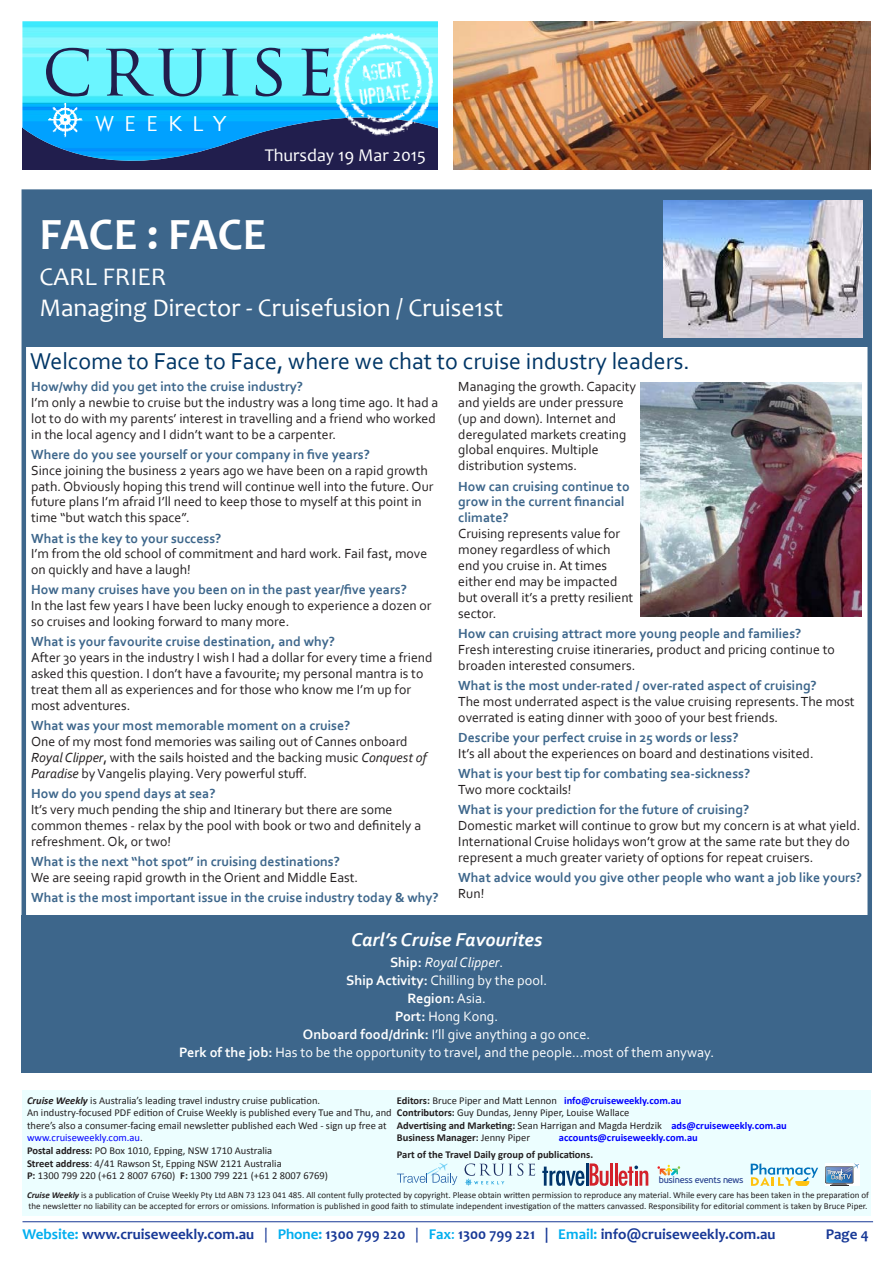
<style>
.page{position:relative;width:893px;height:1263px;background:#fff}
.page>*{position:absolute;margin:0;border:0;box-sizing:border-box;transform-origin:0 0}
.t1{font:73.05px "Trajan Pro";letter-spacing:.1em;color:#211e4d}
.t2{font:700 45px "Candara";color:#fff}
.t3{font:25.5px/31.5px "Candara";color:#fff}
.t4{font:24px "Corbel";color:#003666}
.t5{font:21.15px "Geometric 415 TL Light A";letter-spacing:.5em;color:#fff}
.t6{font:italic 700 19.5px "Corbel";color:#fff}
.t7{font:18px "Candara";color:#fff}
.t8{font:700 15px "Candara";color:#173896}
.t9{font:14.25px/18px "Corbel";color:#fff;text-align:center}
.t10{font:13.8px/15.9px "Corbel";color:#231f20}
.t11{font:700 13.8px/15.9px "Corbel";color:#3d668b}
.t12{font:10.5px/12.6px "Calibri";color:#231f20}
.t13{font:700 10.5px "Calibri";color:#231f20}
.t14{font:700 10.5px "Calibri";color:#00f}
.t15{font:9.15px "PF Beau Sans Pro Bbook";letter-spacing:-.03em;color:#253f8e}
.t16{font:9px/10.8px "Calibri";color:#231f20}
.s1{font-style:italic}
.s2{font-weight:700}
.s3{font-weight:700;font-style:italic}
.s4{color:#00f}
.s5{font-weight:700;color:#00f}
.s6{color:#00aeef}
.s7{font-weight:400}
.s8{font-weight:400;color:#00aeef}
</style>
<div class="page">
<div style="left:22px;top:21px;width:416px;height:149px;background:#211e4d"></div>
<img style="left:22px;top:21px;width:416px;height:140px">
<img style="left:47px;top:101px;width:36px;height:37px">
<img style="left:327px;top:27px;width:111px;height:114px">
<hr style="left:22px;top:1221px;width:851px;height:1px;background:#173896">
<div style="left:22px;top:1090px;width:849px;height:126px;background:#ecfeff"></div>
<svg style="left:464px;top:1163px;width:71px;height:23px"></svg>
<svg style="left:825px;top:1163px;width:34px;height:23px"></svg>
<svg style="left:751px;top:1163px;width:67px;height:23px"></svg>
<svg style="left:397px;top:1163px;width:60px;height:22px"></svg>
<svg style="left:657px;top:1165px;width:23px;height:10px"></svg>
<hr style="left:586px;top:1163px;width:3px;height:23px;background:#00356b">
<svg style="left:590px;top:1163px;width:19px;height:23px"></svg>
<hr style="left:610px;top:1163px;width:3px;height:23px;background:#d3222b">
<hr style="left:615px;top:1163px;width:2px;height:23px;background:#d3222b">
<svg style="left:619px;top:1165px;width:29px;height:21px"></svg>
<svg style="left:542px;top:1166px;width:42px;height:20px"></svg>
<div style="left:23px;top:191px;width:848px;height:155px;background:#3d668b"></div>
<div style="left:21px;top:915px;width:851px;height:158px;background:#3d668b"></div>
<img style="left:663px;top:200px;width:200px;height:137px">
<img style="left:640px;top:382px;width:222px;height:234px">
<img style="left:454px;top:21px;width:417px;height:149px">
<h1 class="t1" style="left:42px;top:23px;width:295px">CRUISE</h1>
<h3 class="t5" style="left:96px;top:110px;width:132px">WEEKLY</h3>
<h3 class="t7" style="left:265px;top:144px;width:163px">Thursday 19 Mar 2015</h3>
<h2 class="t2" style="left:39px;top:206px;width:229px">FACE : FACE</h2>
<h3 class="t3" style="left:39px;top:261px;width:465px">CARL FRIER<br>Managing Director - Cruisefusion / Cruise1st</h3>
<h3 class="t4" style="left:30px;top:346px;width:661px">Welcome to Face to Face, where we chat to cruise industry leaders.</h3>
<p class="t11" style="left:31px;top:378px;width:273px">How/why did you get into the cruise industry?</p>
<p class="t10" style="left:31px;top:394px;width:409px">I’m only a newbie to cruise but the industry was a long time ago. It had a lot to do with my parents’ interest in travelling and a friend who worked in the local agency and I didn’t want to be a carpenter.</p>
<p class="t11" style="left:31px;top:446px;width:340px">Where do you see yourself or your company in five years?</p>
<p class="t10" style="left:31px;top:462px;width:404px">Since joining the business 2 years ago we have been on a rapid growth path. Obviously hoping this trend will continue well into the future. Our future plans I’m afraid I’ll need to keep those to myself at this point in time “but watch this space”.</p>
<p class="t11" style="left:31px;top:530px;width:192px">What is the key to your success?</p>
<p class="t10" style="left:31px;top:545px;width:398px">I’m from the old school of commitment and hard work. Fail fast, move on quickly and have a laugh!</p>
<p class="t11" style="left:31px;top:582px;width:377px">How many cruises have you been on in the past year/five years?</p>
<p class="t10" style="left:31px;top:597px;width:402px">In the last few years I have been lucky enough to experience a dozen or so cruises and looking forward to many more.</p>
<p class="t11" style="left:31px;top:633px;width:305px">What is your favourite cruise destination, and why?</p>
<p class="t10" style="left:31px;top:649px;width:403px">After 30 years in the industry I wish I had a dollar for every time a friend asked this question. I don’t have a favourite; my personal mantra is to treat them all as experiences and for those who know me I’m up for most adventures.</p>
<p class="t11" style="left:31px;top:717px;width:321px">What was your most memorable moment on a cruise?</p>
<p class="t10" style="left:31px;top:733px;width:397px">One of my most fond memories was sailing out of Cannes onboard<br><span class="s1">Royal Clipper</span>, with the sails hoisted and the backing music <span class="s1">Conquest of<br>Paradise</span> by Vangelis playing. Very powerful stuff.</p>
<p class="t11" style="left:31px;top:785px;width:186px">How do you spend days at sea?</p>
<p class="t10" style="left:31px;top:801px;width:391px">It’s very much pending the ship and Itinerary but there are some common themes - relax by the pool with book or two and definitely a refreshment. Ok, or two!</p>
<p class="t11" style="left:31px;top:853px;width:310px">What is the next “hot spot” in cruising destinations?</p>
<p class="t10" style="left:31px;top:869px;width:329px">We are seeing rapid growth in the Orient and Middle East.</p>
<p class="t11" style="left:31px;top:889px;width:409px">What is the most important issue in the cruise industry today &amp; why?</p>
<p class="t10" style="left:458px;top:378px;width:179px">Managing the growth. Capacity and yields are under pressure (up and down). Internet and deregulated markets creating global enquires. Multiple distribution systems.</p>
<p class="t11" style="left:458px;top:478px;width:173px">How can cruising continue to grow in the current financial climate?</p>
<p class="t10" style="left:458px;top:525px;width:177px">Cruising represents value for money regardless of which end you cruise in. At times either end may be impacted but overall it’s a pretty resilient sector.</p>
<p class="t11" style="left:458px;top:625px;width:345px">How can cruising attract more young people and families?</p>
<p class="t10" style="left:458px;top:641px;width:378px">Fresh interesting cruise itineraries, product and pricing continue to broaden interested consumers.</p>
<p class="t11" style="left:458px;top:677px;width:360px">What is the most under-rated / over-rated aspect of cruising?</p>
<p class="t10" style="left:458px;top:693px;width:398px">The most underrated aspect is the value cruising represents. The most overrated is eating dinner with 3000 of your best friends.</p>
<p class="t11" style="left:458px;top:729px;width:282px">Describe your perfect cruise in 25 words or less?</p>
<p class="t10" style="left:458px;top:745px;width:357px">It’s all about the experiences on board and destinations visited.</p>
<p class="t11" style="left:458px;top:765px;width:293px">What is your best tip for combating sea-sickness?</p>
<p class="t10" style="left:458px;top:781px;width:115px">Two more cocktails!</p>
<p class="t11" style="left:458px;top:801px;width:292px">What is your prediction for the future of cruising?</p>
<p class="t10" style="left:458px;top:817px;width:404px">Domestic market will continue to grow but my concern is at what yield.<br>International Cruise holidays won’t grow at the same rate but they do represent a much greater variety of options for repeat cruisers.</p>
<p class="t11" style="left:458px;top:869px;width:405px">What advice would you give other people who want a job like yours?</p>
<p class="t10" style="left:458px;top:885px;width:28px">Run!</p>
<h3 class="t6" style="left:351px;top:927px;width:193px">Carl’s Cruise Favourites</h3>
<p class="t9" style="left:179px;top:953px;width:536px"><span class="s2">Ship:</span> <span class="s1">Royal Clipper</span>.<br><span class="s2">Ship Activity:</span> Chilling by the pool.<br><span class="s2">Region:</span> Asia.<br><span class="s2">Port:</span> Hong Kong.<br><span class="s2">Onboard food/drink:</span> I’ll give anything a go once.<br><span class="s2">Perk of the job:</span> Has to be the opportunity to travel, and the people...most of them anyway.</p>
<p class="t12" style="left:27px;top:1094px;width:366px"><span class="s3">Cruise Weekly</span> is Australia’s leading travel industry cruise publication.<br>An industry-focused PDF edition of Cruise Weekly is published every Tue and Thu, and there’s also a consumer-facing email newsletter published each Wed - sign up free at <span class="s4">www.cruiseweekly.com.au</span>.<br><span class="s2">Postal address:</span> PO Box 1010, Epping, NSW 1710 Australia<br><span class="s2">Street address</span>: 4/41 Rawson St, Epping NSW 2121 Australia<br><span class="s2">P:</span> 1300 799 220 (+61 2 8007 6760) <span class="s2">F:</span> 1300 799 221 (+61 2 8007 6769)</p>
<p class="t16" style="left:27px;top:1190px;width:843px"><span class="s3">Cruise Weekly</span> is a publication of Cruise Weekly Pty Ltd ABN 73 123 041 485. All content fully protected by copyright. Please obtain written permission to reproduce any material. While every care has been taken in the preparation of the newsletter no liability can be accepted for errors or omissions. Information is published in good faith to stimulate independent investigation of the matters canvassed. Responsibility for editorial comment is taken by Bruce Piper.</p>
<p class="t12" style="left:397px;top:1094px;width:391px"><span class="s2">Editors:</span> Bruce Piper and Matt Lennon <span class="s5">info@cruiseweekly.com.au<br></span><span class="s2">Contributors:</span> Guy Dundas, Jenny Piper, Louise Wallace<br><span class="s2">Advertising and Marketing:</span> Sean Harrigan and Magda Herdzik <span class="s5">ads@cruiseweekly.com.au </span><span class="s2">Business Manager:</span> Jenny Piper</p>
<p class="t14" style="left:559px;top:1131px;width:140px">accounts@cruiseweekly.com.au</p>
<p class="t13" style="left:397px;top:1148px;width:198px">Part of the Travel Daily group of publications.</p>
<p class="t15" style="left:659px;top:1175px;width:86px">business events news</p>
<p class="t8" style="left:22px;top:1224px;width:755px"><span class="s6">Website:</span> www.cruiseweekly.com.au <span class="s7">|</span> <span class="s6">Phone:</span> 1300 799 220 <span class="s7">|</span> <span class="s6">Fax</span><span class="s8">:</span> 1300 799 221 | <span class="s6">Email:</span> info@cruiseweekly.com.au</p>
<p class="t8" style="left:826px;top:1224px;width:44px">Page 4</p>
</div>
